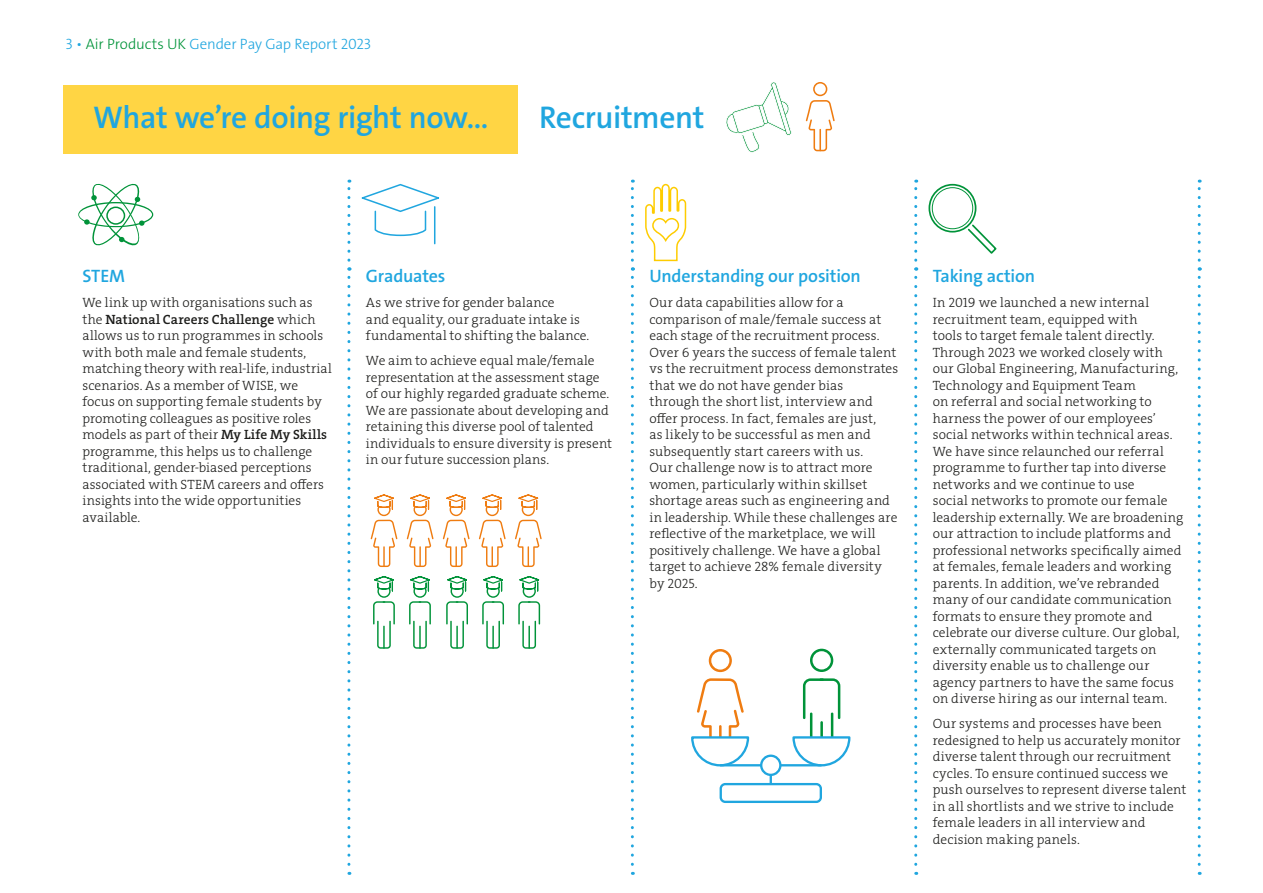
<style>
.page{position:relative;width:1263px;height:893px;background:#fff}
.page>*{position:absolute;margin:0;border:0;box-sizing:border-box;transform-origin:0 0}
.t1{font:600 31.5px "The Sans LF";letter-spacing:-.015em;color:#20a6df}
.t2{font:600 18px "The Sans LF";letter-spacing:-.01em;color:#20a6df}
.t3{font:300 15px "The Sans LF";letter-spacing:-.01em;color:#20a6df}
.t4{font:13.5px/16.5px "The Serif LP3 Lig";letter-spacing:.005em;color:#1d1d1b}
.t5{font:13.5px "The Serif LP6 Se Bld";letter-spacing:.005em;color:#1d1d1b}
.s1{color:#009339}
.s2{font-family:"The Serif LP3 Lig"}
.s3{font-family:"The Serif LP6 Se Bld"}
</style>
<div class="page">
<svg style="left:347px;top:180px;width:3px;height:80px"></svg>
<svg style="left:631px;top:180px;width:3px;height:80px"></svg>
<svg style="left:914px;top:180px;width:3px;height:80px"></svg>
<svg style="left:1198px;top:180px;width:3px;height:80px"></svg>
<svg style="left:347px;top:267px;width:3px;height:597px"></svg>
<svg style="left:631px;top:267px;width:3px;height:597px"></svg>
<svg style="left:914px;top:267px;width:3px;height:597px"></svg>
<svg style="left:1198px;top:267px;width:3px;height:597px"></svg>
<svg style="left:78px;top:183px;width:75px;height:63px"></svg>
<svg style="left:361px;top:183px;width:78px;height:62px"></svg>
<svg style="left:645px;top:183px;width:42px;height:79px"></svg>
<div style="left:932px;top:187px;width:41px;height:42px;border:1px solid #009339;border-radius:50%"></div>
<div style="left:928px;top:184px;width:48px;height:49px;border:2px solid #009339;border-radius:50%"></div>
<svg style="left:966px;top:223px;width:31px;height:31px"></svg>
<svg style="left:726px;top:82px;width:66px;height:71px"></svg>
<svg style="left:806px;top:82px;width:29px;height:69px"></svg>
<hr style="left:819px;top:129px;width:2px;height:22px;background:#ef7c11">
<div style="left:64px;top:85px;width:454px;height:68px;background:#ffd544"></div>
<svg style="left:810px;top:649px;width:23px;height:23px"></svg>
<svg style="left:709px;top:649px;width:23px;height:23px"></svg>
<svg style="left:691px;top:678px;width:59px;height:89px"></svg>
<svg style="left:791px;top:678px;width:60px;height:89px"></svg>
<hr style="left:770px;top:765px;width:2px;height:31px;background:#20a6df">
<hr style="left:720px;top:764px;width:101px;height:2px;background:#20a6df">
<svg style="left:761px;top:756px;width:19px;height:19px"></svg>
<div style="left:760px;top:754px;width:21px;height:22px;border:2px solid #20a6df;border-radius:50%"></div>
<div style="left:721px;top:784px;width:100px;height:18px;background:#fff;border-radius:5px"></div>
<div style="left:719px;top:783px;width:103px;height:20px;border:2px solid #20a6df;border-radius:5px"></div>
<svg style="left:407px;top:494px;width:27px;height:73px"></svg>
<svg style="left:371px;top:494px;width:26px;height:73px"></svg>
<svg style="left:443px;top:494px;width:27px;height:73px"></svg>
<svg style="left:479px;top:494px;width:27px;height:73px"></svg>
<svg style="left:515px;top:494px;width:27px;height:73px"></svg>
<svg style="left:373px;top:576px;width:22px;height:73px"></svg>
<hr style="left:383px;top:626px;width:2px;height:23px;background:#009339">
<svg style="left:446px;top:576px;width:22px;height:73px"></svg>
<hr style="left:456px;top:626px;width:2px;height:23px;background:#009339">
<svg style="left:409px;top:576px;width:22px;height:73px"></svg>
<hr style="left:419px;top:626px;width:2px;height:23px;background:#009339">
<svg style="left:482px;top:576px;width:22px;height:73px"></svg>
<hr style="left:492px;top:626px;width:2px;height:23px;background:#009339">
<svg style="left:518px;top:576px;width:22px;height:73px"></svg>
<hr style="left:528px;top:626px;width:2px;height:23px;background:#009339">
<p class="t3" style="left:66px;top:35px;width:307px">3 • <span class="s1">Air Products UK</span> Gender Pay Gap Report 2023</p>
<h1 class="t1" style="left:93px;top:97px;width:397px">What we’re doing right now…</h1>
<h1 class="t1" style="left:539px;top:97px;width:167px">Recruitment</h1>
<h2 class="t2" style="left:83px;top:265px;width:44px">STEM</h2>
<p class="t4" style="left:83px;top:295px;width:232px">We link up with organisations such as</p>
<p class="t5" style="left:83px;top:310px;width:234px"><span class="s2">the</span> National Careers Challenge <span class="s2">which</span></p>
<p class="t4" style="left:83px;top:328px;width:251px">allows us to run programmes in schools with both male and female students, matching theory with real-life, industrial scenarios. As a member of WISE, we focus on supporting female students by promoting colleagues as positive roles models as part of their <span class="s3">My Life My Skills </span>programme, this helps us to challenge traditional, gender-biased perceptions associated with STEM careers and offers insights into the wide opportunities available.</p>
<h2 class="t2" style="left:366px;top:265px;width:81px">Graduates</h2>
<p class="t4" style="left:366px;top:295px;width:225px">As we strive for gender balance<br>and equality, our graduate intake is fundamental to shifting the balance.</p>
<p class="t4" style="left:366px;top:353px;width:248px">We aim to achieve equal male/female representation at the assessment stage of our highly regarded graduate scheme.<br>We are passionate about developing and retaining this diverse pool of talented individuals to ensure diversity is present in our future succession plans.</p>
<h2 class="t2" style="left:649px;top:265px;width:213px">Understanding our position</h2>
<p class="t4" style="left:649px;top:295px;width:250px">Our data capabilities allow for a comparison of male/female success at each stage of the recruitment process.<br>Over 6 years the success of female talent vs the recruitment process demonstrates that we do not have gender bias<br>through the short list, interview and offer process. In fact, females are just,<br>as likely to be successful as men and subsequently start careers with us.<br>Our challenge now is to attract more women, particularly within skillset shortage areas such as engineering and in leadership. While these challenges are reflective of the marketplace, we will positively challenge. We have a global target to achieve 28% female diversity by 2025.</p>
<h2 class="t2" style="left:933px;top:265px;width:104px">Taking action</h2>
<p class="t4" style="left:933px;top:295px;width:252px">In 2019 we launched a new internal recruitment team, equipped with<br>tools to target female talent directly.<br>Through 2023 we worked closely with our Global Engineering, Manufacturing, Technology and Equipment Team<br>on referral and social networking to harness the power of our employees’ social networks within technical areas.<br>We have since relaunched our referral programme to further tap into diverse networks and we continue to use<br>social networks to promote our female leadership externally. We are broadening our attraction to include platforms and professional networks specifically aimed at females, female leaders and working parents. In addition, we’ve rebranded many of our candidate communication formats to ensure they promote and celebrate our diverse culture. Our global, externally communicated targets on diversity enable us to challenge our agency partners to have the same focus on diverse hiring as our internal team.</p>
<p class="t4" style="left:933px;top:716px;width:255px">Our systems and processes have been redesigned to help us accurately monitor diverse talent through our recruitment cycles. To ensure continued success we push ourselves to represent diverse talent in all shortlists and we strive to include female leaders in all interview and decision making panels.</p>
</div>
